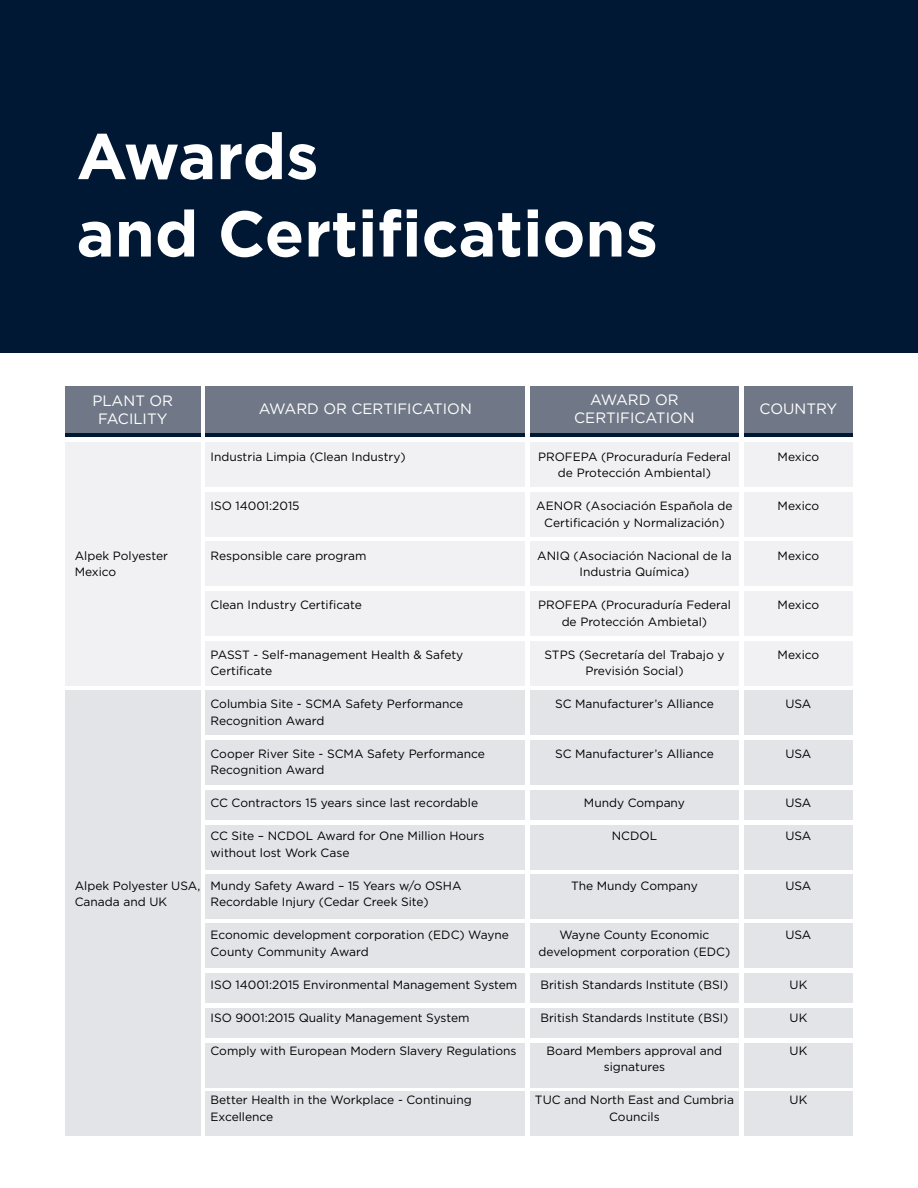
<style>
.page{position:relative;width:918px;height:1188px;background:#fff}
.page>*{position:absolute;margin:0;border:0;box-sizing:border-box;transform-origin:0 0}
.t1{font:700 64.5px/77.4px "Gotham";color:#fff}
.t2{font:15px/18px "Gotham";color:#fff;text-align:center}
.t3{font:12px/16.5px "Gotham";color:#000}
</style>
<div class="page">
<div style="left:0;top:0;width:918px;height:353px;background:#001834"></div>
<hr style="left:65px;top:433px;width:135px;height:4px;background:#001834">
<div style="left:65px;top:387px;width:135px;height:46px;background:#707887"></div>
<hr style="left:206px;top:433px;width:319px;height:4px;background:#001834">
<div style="left:206px;top:387px;width:319px;height:46px;background:#707887"></div>
<hr style="left:744px;top:433px;width:109px;height:4px;background:#001834">
<div style="left:744px;top:387px;width:109px;height:46px;background:#707887"></div>
<hr style="left:530px;top:433px;width:209px;height:4px;background:#001834">
<div style="left:530px;top:387px;width:209px;height:46px;background:#707887"></div>
<div style="left:65px;top:442px;width:135px;height:243px;background:#f1f1f3"></div>
<div style="left:65px;top:691px;width:135px;height:445px;background:#e2e4e7"></div>
<div style="left:206px;top:442px;width:319px;height:45px;background:#f1f1f3"></div>
<div style="left:530px;top:442px;width:209px;height:45px;background:#f1f1f3"></div>
<div style="left:744px;top:442px;width:109px;height:45px;background:#f1f1f3"></div>
<div style="left:206px;top:492px;width:319px;height:44px;background:#f1f1f3"></div>
<div style="left:530px;top:492px;width:209px;height:44px;background:#f1f1f3"></div>
<div style="left:744px;top:492px;width:109px;height:44px;background:#f1f1f3"></div>
<div style="left:206px;top:542px;width:319px;height:44px;background:#f1f1f3"></div>
<div style="left:530px;top:542px;width:209px;height:44px;background:#f1f1f3"></div>
<div style="left:744px;top:542px;width:109px;height:44px;background:#f1f1f3"></div>
<div style="left:206px;top:591px;width:319px;height:45px;background:#f1f1f3"></div>
<div style="left:530px;top:591px;width:209px;height:45px;background:#f1f1f3"></div>
<div style="left:744px;top:591px;width:109px;height:45px;background:#f1f1f3"></div>
<div style="left:206px;top:825px;width:319px;height:45px;background:#e2e4e7"></div>
<div style="left:530px;top:825px;width:209px;height:45px;background:#e2e4e7"></div>
<div style="left:744px;top:825px;width:109px;height:45px;background:#e2e4e7"></div>
<div style="left:206px;top:641px;width:319px;height:44px;background:#f1f1f3"></div>
<div style="left:530px;top:641px;width:209px;height:44px;background:#f1f1f3"></div>
<div style="left:744px;top:641px;width:109px;height:44px;background:#f1f1f3"></div>
<div style="left:206px;top:874px;width:319px;height:44px;background:#e2e4e7"></div>
<div style="left:530px;top:874px;width:209px;height:44px;background:#e2e4e7"></div>
<div style="left:744px;top:874px;width:109px;height:44px;background:#e2e4e7"></div>
<div style="left:206px;top:691px;width:319px;height:44px;background:#e2e4e7"></div>
<div style="left:530px;top:691px;width:209px;height:44px;background:#e2e4e7"></div>
<div style="left:744px;top:691px;width:109px;height:44px;background:#e2e4e7"></div>
<div style="left:206px;top:924px;width:319px;height:44px;background:#e2e4e7"></div>
<div style="left:530px;top:924px;width:209px;height:44px;background:#e2e4e7"></div>
<div style="left:744px;top:924px;width:109px;height:44px;background:#e2e4e7"></div>
<div style="left:206px;top:740px;width:319px;height:45px;background:#e2e4e7"></div>
<div style="left:530px;top:740px;width:209px;height:45px;background:#e2e4e7"></div>
<div style="left:744px;top:740px;width:109px;height:45px;background:#e2e4e7"></div>
<div style="left:206px;top:1043px;width:319px;height:44px;background:#e2e4e7"></div>
<div style="left:530px;top:1043px;width:209px;height:44px;background:#e2e4e7"></div>
<div style="left:744px;top:1043px;width:109px;height:44px;background:#e2e4e7"></div>
<div style="left:206px;top:1092px;width:319px;height:44px;background:#e2e4e7"></div>
<div style="left:530px;top:1092px;width:209px;height:44px;background:#e2e4e7"></div>
<div style="left:744px;top:1092px;width:109px;height:44px;background:#e2e4e7"></div>
<div style="left:206px;top:790px;width:319px;height:30px;background:#e2e4e7"></div>
<div style="left:530px;top:790px;width:209px;height:30px;background:#e2e4e7"></div>
<div style="left:744px;top:790px;width:109px;height:30px;background:#e2e4e7"></div>
<div style="left:206px;top:973px;width:319px;height:30px;background:#e2e4e7"></div>
<div style="left:530px;top:973px;width:209px;height:30px;background:#e2e4e7"></div>
<div style="left:744px;top:973px;width:109px;height:30px;background:#e2e4e7"></div>
<div style="left:206px;top:1008px;width:319px;height:30px;background:#e2e4e7"></div>
<div style="left:530px;top:1008px;width:209px;height:30px;background:#e2e4e7"></div>
<div style="left:744px;top:1008px;width:109px;height:30px;background:#e2e4e7"></div>
<h1 class="t1" style="left:77px;top:117px;width:583px">Awards<br>and Certifications</h1>
<p class="t2" style="left:574px;top:391px;width:122px">AWARD OR<br>CERTIFICATION</p>
<p class="t2" style="left:92px;top:392px;width:82px">PLANT OR<br>FACILITY</p>
<p class="t2" style="left:259px;top:399px;width:215px">AWARD OR CERTIFICATION</p>
<p class="t2" style="left:760px;top:399px;width:79px">COUNTRY</p>
<p class="t3" style="left:211px;top:448px;width:197px">Industria Limpia (Clean Industry)</p>
<p class="t3" style="left:211px;top:497px;width:91px">ISO 14001:2015</p>
<p class="t3" style="left:75px;top:547px;width:95px">Alpek Polyester<br>Mexico</p>
<p class="t3" style="left:75px;top:877px;width:127px">Alpek Polyester USA,<br>Canada and UK</p>
<p class="t3" style="left:211px;top:547px;width:158px">Responsible care program</p>
<p class="t3" style="left:211px;top:596px;width:153px">Clean Industry Certificate</p>
<p class="t3" style="left:211px;top:646px;width:254px">PASST - Self-management Health &amp; Safety<br>Certificate</p>
<p class="t3" style="left:211px;top:695px;width:254px">Columbia Site - SCMA Safety Performance<br>Recognition Award</p>
<p class="t3" style="left:211px;top:745px;width:276px">Cooper River Site - SCMA Safety Performance<br>Recognition Award</p>
<p class="t3" style="left:211px;top:794px;width:269px">CC Contractors 15 years since last recordable</p>
<p class="t3" style="left:211px;top:827px;width:275px">CC Site – NCDOL Award for One Million Hours without lost Work Case</p>
<p class="t3" style="left:211px;top:877px;width:252px">Mundy Safety Award – 15 Years w/o OSHA<br>Recordable Injury (Cedar Creek Site)</p>
<p class="t3" style="left:211px;top:926px;width:300px">Economic development corporation (EDC) Wayne<br>County Community Award</p>
<p class="t3" style="left:211px;top:976px;width:308px">ISO 14001:2015 Environmental Management System</p>
<p class="t3" style="left:211px;top:1009px;width:261px">ISO 9001:2015 Quality Management System</p>
<p class="t3" style="left:211px;top:1042px;width:307px">Comply with European Modern Slavery Regulations</p>
<p class="t3" style="left:211px;top:1091px;width:263px">Better Health in the Workplace - Continuing<br>Excellence</p>
<p class="t3" style="left:538px;top:448px;width:194px;text-align:center">PROFEPA (Procuraduría Federal de Protección Ambiental)</p>
<p class="t3" style="left:536px;top:497px;width:198px;text-align:center">AENOR (Asociación Española de<br>Certificación y Normalización)</p>
<p class="t3" style="left:537px;top:547px;width:196px;text-align:center">ANIQ (Asociación Nacional de la<br>Industria Química)</p>
<p class="t3" style="left:538px;top:596px;width:194px;text-align:center">PROFEPA (Procuraduría Federal de Protección Ambietal)</p>
<p class="t3" style="left:544px;top:646px;width:182px;text-align:center">STPS (Secretaría del Trabajo y<br>Previsión Social)</p>
<p class="t3" style="left:555px;top:695px;width:160px">SC Manufacturer’s Alliance</p>
<p class="t3" style="left:555px;top:745px;width:160px">SC Manufacturer’s Alliance</p>
<p class="t3" style="left:584px;top:794px;width:102px">Mundy Company</p>
<p class="t3" style="left:612px;top:827px;width:47px">NCDOL</p>
<p class="t3" style="left:571px;top:877px;width:128px">The Mundy Company</p>
<p class="t3" style="left:539px;top:926px;width:193px;text-align:center">Wayne County Economic development corporation (EDC)</p>
<p class="t3" style="left:540px;top:976px;width:190px">British Standards Institute (BSI)</p>
<p class="t3" style="left:540px;top:1009px;width:190px">British Standards Institute (BSI)</p>
<p class="t3" style="left:547px;top:1042px;width:177px;text-align:center">Board Members approval and signatures</p>
<p class="t3" style="left:535px;top:1091px;width:200px;text-align:center">TUC and North East and Cumbria<br>Councils</p>
<p class="t3" style="left:778px;top:448px;width:43px">Mexico</p>
<p class="t3" style="left:778px;top:497px;width:43px">Mexico</p>
<p class="t3" style="left:778px;top:547px;width:43px">Mexico</p>
<p class="t3" style="left:778px;top:596px;width:43px">Mexico</p>
<p class="t3" style="left:778px;top:646px;width:43px">Mexico</p>
<p class="t3" style="left:785px;top:695px;width:28px">USA</p>
<p class="t3" style="left:785px;top:745px;width:28px">USA</p>
<p class="t3" style="left:785px;top:794px;width:28px">USA</p>
<p class="t3" style="left:785px;top:827px;width:28px">USA</p>
<p class="t3" style="left:785px;top:877px;width:28px">USA</p>
<p class="t3" style="left:785px;top:926px;width:28px">USA</p>
<p class="t3" style="left:790px;top:976px;width:19px">UK</p>
<p class="t3" style="left:790px;top:1009px;width:19px">UK</p>
<p class="t3" style="left:790px;top:1042px;width:19px">UK</p>
<p class="t3" style="left:790px;top:1091px;width:19px">UK</p>
</div>
